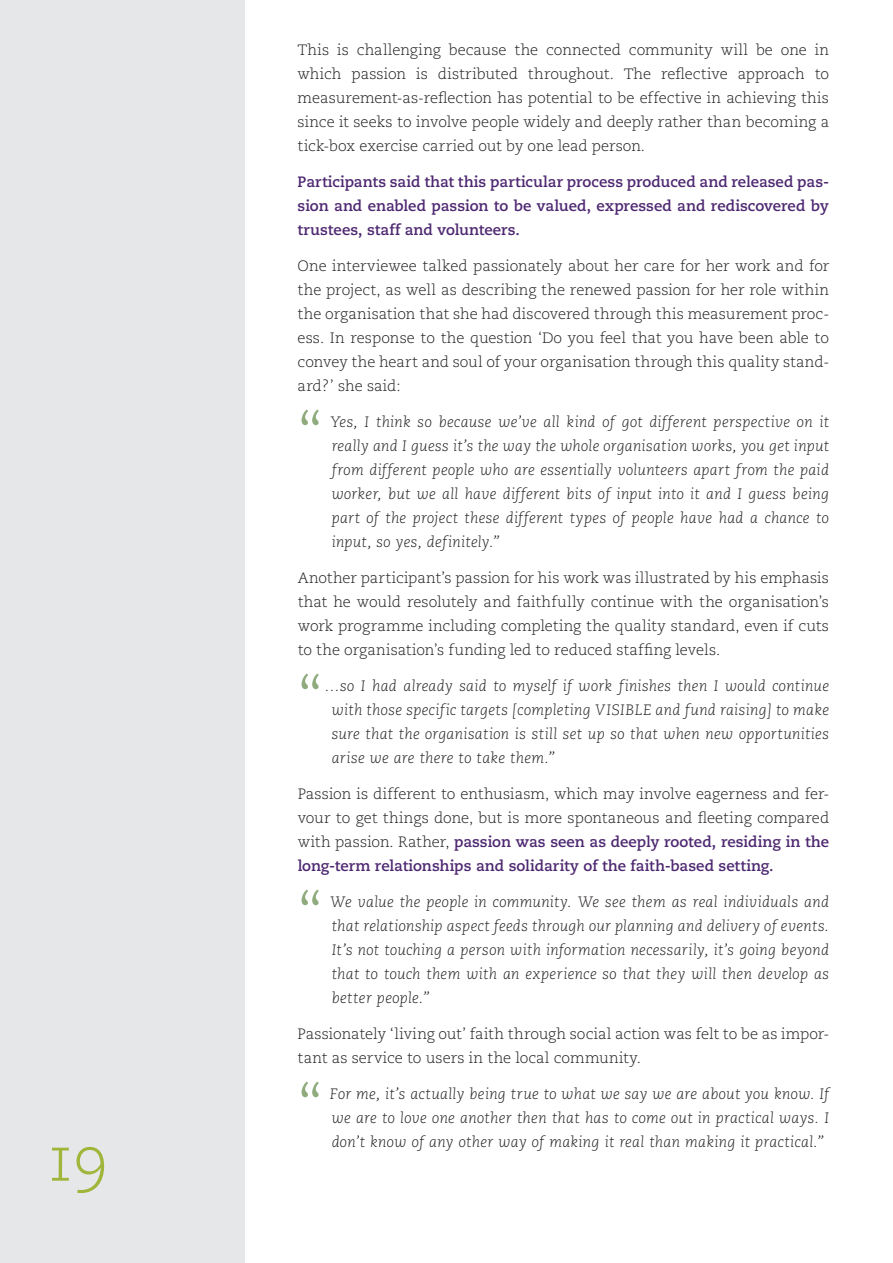
<style>
.page{position:relative;width:893px;height:1263px;background:#fff}
.page>*{position:absolute;margin:0;border:0;box-sizing:border-box;transform-origin:0 0}
.t1{font:64.5px "Caecilia Light Os F";color:#90ac7e}
.t2{font:64.5px "Caecilia Light Os F";color:#9fb63a}
.t3{font:15px/24px "Caecilia Light Os F";color:#231f20;text-align:justify}
.t4{font:15px/24px "Caecilia Light Italic Os F";letter-spacing:.015em;color:#231f20;text-align:justify}
.t5{font:15px/24px "Caecilia Bold Os F";color:#4e2871;text-align:justify}
.s1{font-family:"Caecilia Light Os F";color:#231f20}
</style>
<div class="page">
<div style="left:0;top:0;width:244px;height:1263px;background:#e6e7e9"></div>
<h1 class="t2" style="left:43px;top:1122px;width:67px">19</h1>
<p class="t3" style="left:298px;top:38px;width:533px">This is challenging because the connected community will be one in which passion is distributed throughout. The reflective approach to measurement-as-reflection has potential to be effective in achieving this since it seeks to involve people widely and deeply rather than becoming a tick-box exercise carried out by one lead person.</p>
<p class="t5" style="left:298px;top:170px;width:533px">Participants said that this particular process produced and released pas&shy;sion and enabled passion to be valued, expressed and rediscovered by trustees, staff and volunteers.</p>
<p class="t3" style="left:298px;top:254px;width:533px">One interviewee talked passionately about her care for her work and for the project, as well as describing the renewed passion for her role within the organisation that she had discovered through this measurement proc&shy;ess. In response to the question ‘Do you feel that you have been able to convey the heart and soul of your organisation through this quality stand&shy;ard?’ she said:</p>
<h1 class="t1" style="left:298px;top:401px;width:27px">“</h1>
<p class="t4" style="left:330px;top:410px;width:500px">Yes, I think so because we’ve all kind of got different perspective on it really and I guess it’s the way the whole organisation works, you get input from different people who are essentially volunteers apart from the paid worker, but we all have different bits of input into it and I guess being part of the project these different types of people have had a chance to input, so yes, definitely.”</p>
<p class="t3" style="left:298px;top:566px;width:533px">Another participant’s passion for his work was illustrated by his emphasis that he would resolutely and faithfully continue with the organisation’s work programme including completing the quality standard, even if cuts to the organisation’s funding led to reduced staffing levels.</p>
<h1 class="t1" style="left:298px;top:665px;width:27px">“</h1>
<p class="t4" style="left:332px;top:674px;width:499px;text-indent:-7px">…so I had already said to myself if work finishes then I would continue with those specific targets [completing VISIBLE and fund raising] to make sure that the organisation is still set up so that when new opportunities arise we are there to take them.”</p>
<p class="t3" style="left:298px;top:782px;width:533px">Passion is different to enthusiasm, which may involve eagerness and fer&shy;vour to get things done, but is more spontaneous and fleeting compared</p>
<p class="t5" style="left:298px;top:830px;width:533px"><span class="s1">with passion. Rather,</span> passion was seen as deeply rooted, residing in the long-term relationships and solidarity of the faith-based setting.</p>
<h1 class="t1" style="left:298px;top:881px;width:27px">“</h1>
<p class="t4" style="left:330px;top:890px;width:500px">We value the people in community. We see them as real individuals and that relationship aspect feeds through our planning and delivery of events.<br>It’s not touching a person with information necessarily, it’s going beyond that to touch them with an experience so that they will then develop as better people.”</p>
<p class="t3" style="left:298px;top:1022px;width:533px">Passionately ‘living out’ faith through social action was felt to be as impor&shy;tant as service to users in the local community.</p>
<h1 class="t1" style="left:298px;top:1073px;width:27px">“</h1>
<p class="t4" style="left:330px;top:1082px;width:501px">For me, it’s actually being true to what we say we are about you know. If we are to love one another then that has to come out in practical ways. I don’t know of any other way of making it real than making it practical.”</p>
</div>
